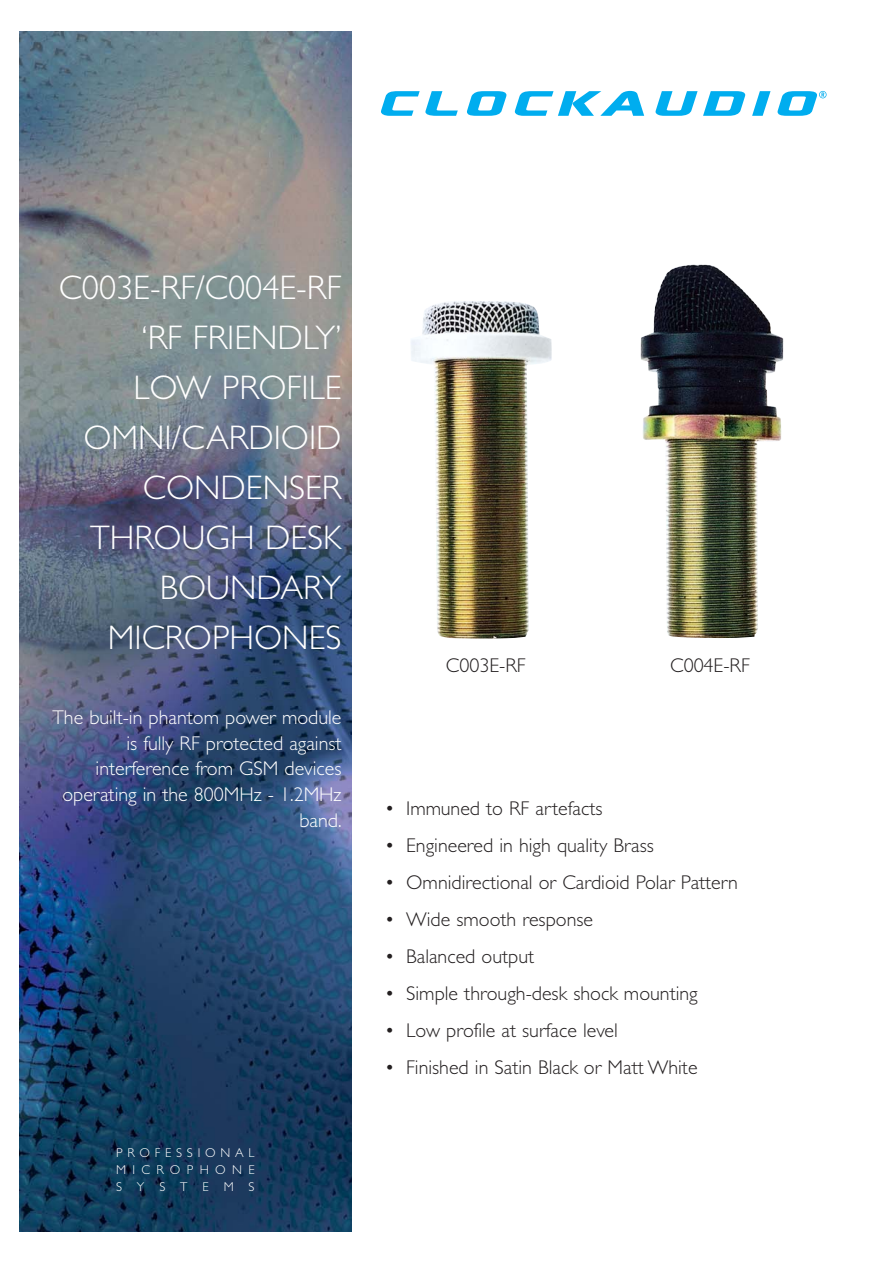
<style>
.page{position:relative;width:893px;height:1263px;background:#fff}
.page>*{position:absolute;margin:0;border:0;box-sizing:border-box;transform-origin:0 0}
.t1{font:300 34.2px/49.8px "Gill Sans";color:#fff;text-align:right}
.t2{font:300 19.95px "Gill Sans";color:#231f20}
.t3{font:300 19.95px/25.7px "Gill Sans";color:#fff;text-align:right}
.t4{font:300 12.9px/17.1px "Gill Sans";letter-spacing:.495em;color:#fff;text-align:justify}
</style>
<div class="page">
<img style="left:20px;top:32px;width:331px;height:1200px">
<img style="left:640px;top:264px;width:144px;height:374px">
<img style="left:411px;top:301px;width:141px;height:338px">
<svg style="left:381px;top:91px;width:38px;height:25px"></svg>
<svg style="left:425px;top:91px;width:33px;height:25px"></svg>
<svg style="left:467px;top:91px;width:39px;height:25px"></svg>
<svg style="left:515px;top:91px;width:129px;height:25px"></svg>
<svg style="left:655px;top:91px;width:42px;height:25px"></svg>
<svg style="left:703px;top:91px;width:42px;height:25px"></svg>
<svg style="left:752px;top:91px;width:18px;height:25px"></svg>
<svg style="left:777px;top:91px;width:49px;height:25px"></svg>
<h1 class="t1" style="left:59px;top:267px;width:284px">C003E-RF/C004E-RF ‘RF FRIENDLY’<br>LOW PROFILE<br>OMNI/CARDIOID<br>CONDENSER<br>THROUGH DESK<br>BOUNDARY<br>MICROPHONES</h1>
<p class="t3" style="left:53px;top:707px;width:290px">The built-in phantom power module is fully RF protected against interference from GSM devices operating in the 800MHz - 1.2MHz band.</p>
<p class="t4" style="left:116px;top:1146px;width:140px">PROFESSIONAL MICROPHONE SYSTEMS</p>
<p class="t2" style="left:446px;top:659px;width:81px">C003E-RF</p>
<p class="t2" style="left:670px;top:658px;width:81px">C004E-RF</p>
<p class="t2" style="left:385px;top:801px;width:219px">• Immuned to RF artefacts</p>
<p class="t2" style="left:385px;top:838px;width:270px">• Engineered in high quality Brass</p>
<p class="t2" style="left:385px;top:875px;width:354px">• Omnidirectional or Cardioid Polar Pattern</p>
<p class="t2" style="left:385px;top:912px;width:210px">• Wide smooth response</p>
<p class="t2" style="left:385px;top:949px;width:151px">• Balanced output</p>
<p class="t2" style="left:385px;top:986px;width:314px">• Simple through-desk shock mounting</p>
<p class="t2" style="left:385px;top:1023px;width:234px">• Low profile at surface level</p>
<p class="t2" style="left:385px;top:1060px;width:314px">• Finished in Satin Black or Matt White</p>
</div>
